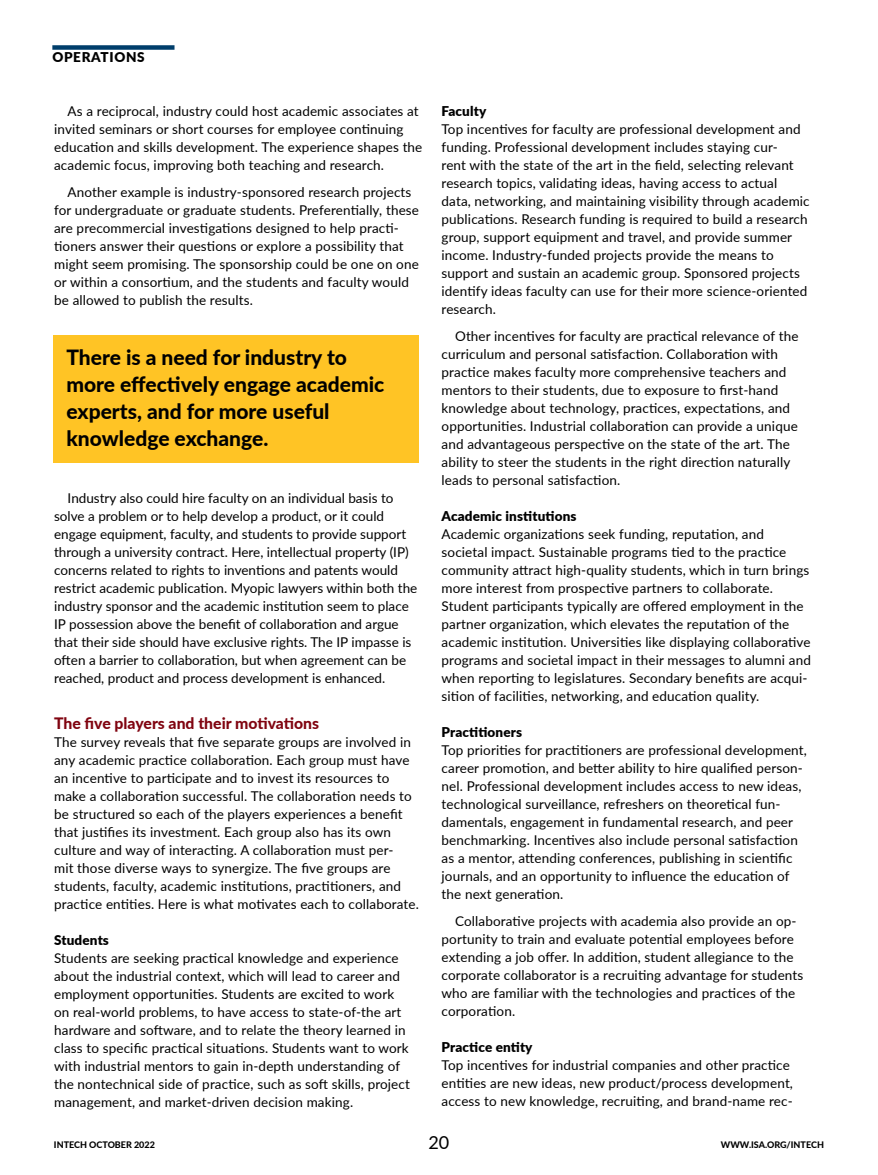
<style>
.page{position:relative;width:878px;height:1175px;background:#fff}
.page>*{position:absolute;margin:0;border:0;box-sizing:border-box;transform-origin:0 0}
.t1{font:800 21px/27px "Lato";color:#000}
.t2{font:18px "Lato";color:#000}
.t3{font:800 15.75px "Lato";color:#800410}
.t4{font:13.5px/18px "Lato";letter-spacing:.01em;color:#000}
.t5{font:900 13.5px "Lato";letter-spacing:.01em;color:#000}
.t6{font:900 13.5px "Lato";letter-spacing:.05em;color:#000}
.t7{font:800 9px "Lato";color:#000}
</style>
<div class="page">
<div style="left:52px;top:45px;width:122px;height:5px;background:#003e6b"></div>
<div style="left:53px;top:335px;width:365px;height:127px;background:#ffc425"></div>
<p class="t6" style="left:52px;top:47px;width:94px">OPERATIONS</p>
<p class="t4" style="left:54px;top:102px;width:370px;text-indent:14px">As a reciprocal, industry could host academic associates at invited seminars or short courses for employee continuing education and skills development. The experience shapes the academic focus, improving both teaching and research.</p>
<p class="t4" style="left:54px;top:183px;width:366px;text-indent:14px">Another example is industry-sponsored research projects for undergraduate or graduate students. Preferentially, these are precommercial investigations designed to help practi&shy;tioners answer their questions or explore a possibility that might seem promising. The sponsorship could be one on one or within a consortium, and the students and faculty would be allowed to publish the results.</p>
<h1 class="t1" style="left:66px;top:343px;width:319px">There is a need for industry to more effectively engage academic experts, and for more useful knowledge exchange.</h1>
<p class="t4" style="left:54px;top:489px;width:365px;text-indent:14px">Industry also could hire faculty on an individual basis to solve a problem or to help develop a product, or it could engage equipment, faculty, and students to provide support through a university contract. Here, intellectual property (IP) concerns related to rights to inventions and patents would restrict academic publication. Myopic lawyers within both the industry sponsor and the academic institution seem to place IP possession above the benefit of collaboration and argue that their side should have exclusive rights. The IP impasse is often a barrier to collaboration, but when agreement can be reached, product and process development is enhanced.</p>
<p class="t3" style="left:54px;top:711px;width:266px">The five players and their motivations</p>
<p class="t4" style="left:54px;top:732px;width:366px">The survey reveals that five separate groups are involved in any academic practice collaboration. Each group must have an incentive to participate and to invest its resources to make a collaboration successful. The collaboration needs to be structured so each of the players experiences a benefit that justifies its investment. Each group also has its own culture and way of interacting. A collaboration must per-<br>mit those diverse ways to synergize. The five groups are students, faculty, academic institutions, practitioners, and practice entities. Here is what motivates each to collaborate.</p>
<p class="t5" style="left:54px;top:929px;width:56px">Students</p>
<p class="t4" style="left:54px;top:948px;width:357px">Students are seeking practical knowledge and experience about the industrial context, which will lead to career and employment opportunities. Students are excited to work on real-world problems, to have access to state-of-the art hardware and software, and to relate the theory learned in class to specific practical situations. Students want to work with industrial mentors to gain in-depth understanding of the nontechnical side of practice, such as soft skills, project management, and market-driven decision making.</p>
<p class="t5" style="left:441px;top:101px;width:46px">Faculty</p>
<p class="t4" style="left:441px;top:120px;width:369px">Top incentives for faculty are professional development and funding. Professional development includes staying cur-<br>rent with the state of the art in the field, selecting relevant research topics, validating ideas, having access to actual data, networking, and maintaining visibility through academic publications. Research funding is required to build a research group, support equipment and travel, and provide summer income. Industry-funded projects provide the means to support and sustain an academic group. Sponsored projects identify ideas faculty can use for their more science-oriented research.</p>
<p class="t4" style="left:441px;top:327px;width:358px;text-indent:14px">Other incentives for faculty are practical relevance of the curriculum and personal satisfaction. Collaboration with practice makes faculty more comprehensive teachers and mentors to their students, due to exposure to first-hand knowledge about technology, practices, expectations, and opportunities. Industrial collaboration can provide a unique and advantageous perspective on the state of the art. The ability to steer the students in the right direction naturally leads to personal satisfaction.</p>
<p class="t5" style="left:441px;top:506px;width:136px">Academic institutions</p>
<p class="t4" style="left:441px;top:525px;width:371px">Academic organizations seek funding, reputation, and societal impact. Sustainable programs tied to the practice community attract high-quality students, which in turn brings more interest from prospective partners to collaborate.<br>Student participants typically are offered employment in the partner organization, which elevates the reputation of the academic institution. Universities like displaying collaborative programs and societal impact in their messages to alumni and when reporting to legislatures. Secondary benefits are acqui&shy;sition of facilities, networking, and education quality.</p>
<p class="t5" style="left:441px;top:722px;width:82px">Practitioners</p>
<p class="t4" style="left:441px;top:741px;width:367px">Top priorities for practitioners are professional development, career promotion, and better ability to hire qualified person&shy;nel. Professional development includes access to new ideas, technological surveillance, refreshers on theoretical fun&shy;damentals, engagement in fundamental research, and peer benchmarking. Incentives also include personal satisfaction as a mentor, attending conferences, publishing in scientific journals, and an opportunity to influence the education of the next generation.</p>
<p class="t4" style="left:441px;top:912px;width:363px;text-indent:14px">Collaborative projects with academia also provide an op&shy;portunity to train and evaluate potential employees before extending a job offer. In addition, student allegiance to the corporate collaborator is a recruiting advantage for students who are familiar with the technologies and practices of the corporation.</p>
<p class="t5" style="left:441px;top:1037px;width:92px">Practice entity</p>
<p class="t4" style="left:441px;top:1056px;width:353px">Top incentives for industrial companies and other practice entities are new ideas, new product/process development, access to new knowledge, recruiting, and brand-name rec-</p>
<h2 class="t2" style="left:428px;top:1129px;width:22px">20</h2>
<p class="t7" style="left:54px;top:1138px;width:102px">INTECH OCTOBER 2022</p>
<p class="t7" style="left:721px;top:1138px;width:104px">WWW.ISA.ORG/INTECH</p>
</div>
